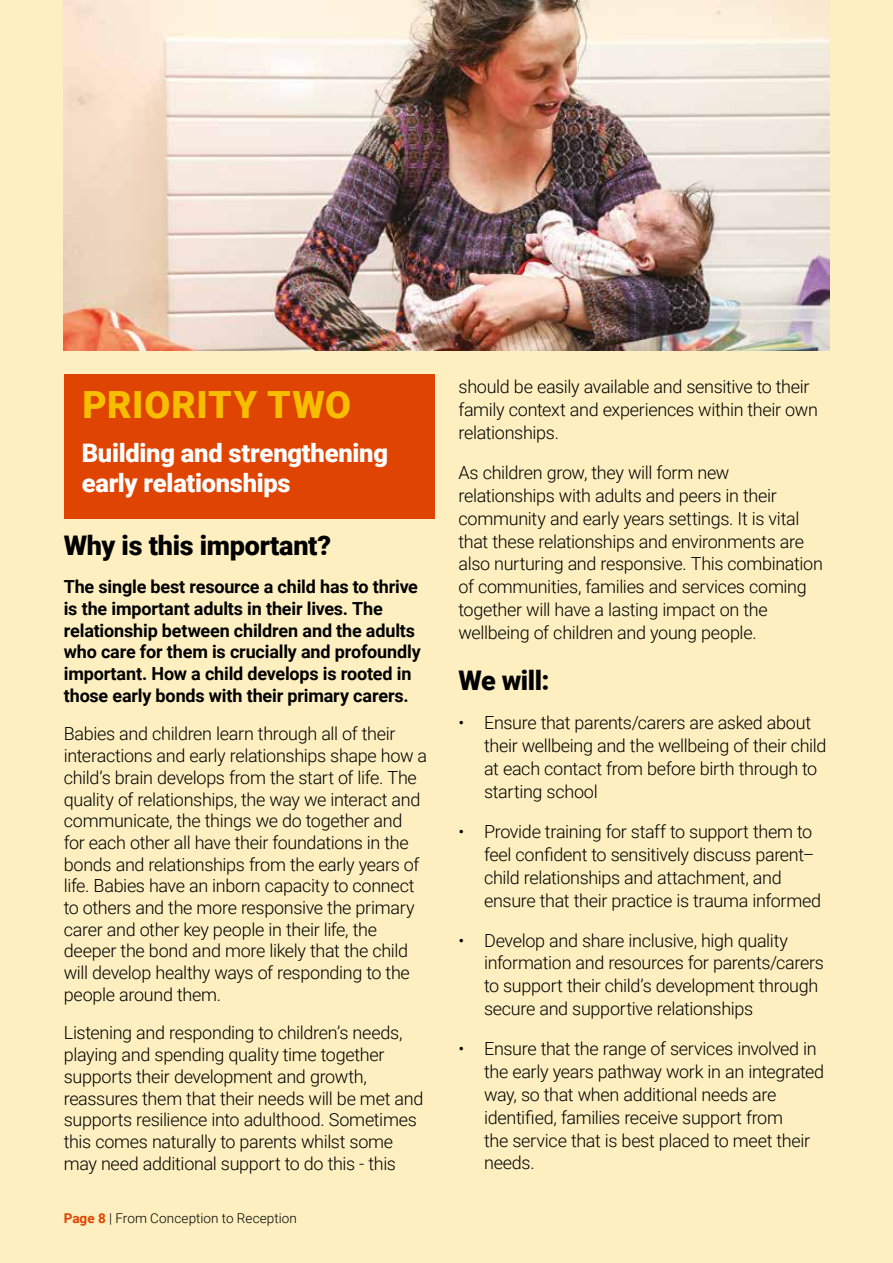
<style>
.page{position:relative;width:893px;height:1263px;background:#fdefbf}
.page>*{position:absolute;margin:0;border:0;box-sizing:border-box;transform-origin:0 0}
.t1{font:900 37.5px "Roboto";letter-spacing:.015em;color:#f7be00}
.t2{font:900 27px "Roboto";letter-spacing:-.015em;color:#000}
.t3{font:900 25.5px/30.8px "Roboto";letter-spacing:-.01em;color:#fff}
.t4{font:300 18px/23px "Roboto";letter-spacing:-.02em;color:#000}
.t5{font:700 18px/21.8px "Roboto";letter-spacing:-.01em;color:#000}
.t6{font:300 13.5px "Roboto";letter-spacing:.01em;color:#000}
.s1{font-weight:700;color:#e04403}
</style>
<div class="page">
<img style="left:64px;top:0;width:765px;height:351px">
<div style="left:64px;top:374px;width:370px;height:145px;background:#e04403"></div>
<h1 class="t1" style="left:82px;top:379px;width:270px">PRIORITY TWO</h1>
<h3 class="t3" style="left:82px;top:436px;width:308px">Building and strengthening early relationships</h3>
<h2 class="t2" style="left:64px;top:526px;width:269px">Why is this important?</h2>
<p class="t5" style="left:64px;top:575px;width:359px">The single best resource a child has to thrive is the important adults in their lives. The relationship between children and the adults who care for them is crucially and profoundly important. How a child develops is rooted in those early bonds with their primary carers.</p>
<p class="t4" style="left:64px;top:722px;width:365px;line-height:21.8px">Babies and children learn through all of their interactions and early relationships shape how a child’s brain develops from the start of life. The quality of relationships, the way we interact and communicate, the things we do together and for each other all have their foundations in the bonds and relationships from the early years of life. Babies have an inborn capacity to connect to others and the more responsive the primary carer and other key people in their life, the deeper the bond and more likely that the child will develop healthy ways of responding to the people around them.</p>
<p class="t4" style="left:64px;top:1021px;width:361px;line-height:21.8px">Listening and responding to children’s needs, playing and spending quality time together supports their development and growth, reassures them that their needs will be met and supports resilience into adulthood. Sometimes this comes naturally to parents whilst some may need additional support to do this - this</p>
<p class="t6" style="left:64px;top:1209px;width:235px"><span class="s1">Page 8</span> | From Conception to Reception</p>
<p class="t4" style="left:459px;top:375px;width:361px">should be easily available and sensitive to their family context and experiences within their own relationships.</p>
<p class="t4" style="left:459px;top:460px;width:366px">As children grow, they will form new relationships with adults and peers in their community and early years settings. It is vital that these relationships and environments are also nurturing and responsive. This combination of communities, families and services coming together will have a lasting impact on the wellbeing of children and young people.</p>
<h2 class="t2" style="left:459px;top:661px;width:93px">We will:</h2>
<p class="t4" style="left:484px;top:711px;width:344px;text-indent:-26px">• Ensure that parents/carers are asked about their wellbeing and the wellbeing of their child at each contact from before birth through to starting school</p>
<p class="t4" style="left:484px;top:819px;width:339px;text-indent:-26px">• Provide training for staff to support them to feel confident to sensitively discuss parent– child relationships and attachment, and ensure that their practice is trauma informed</p>
<p class="t4" style="left:484px;top:928px;width:341px;text-indent:-26px">• Develop and share inclusive, high quality information and resources for parents/carers to support their child’s development through secure and supportive relationships</p>
<p class="t4" style="left:484px;top:1036px;width:342px;text-indent:-26px">• Ensure that the range of services involved in the early years pathway work in an integrated way, so that when additional needs are identified, families receive support from<br>the service that is best placed to meet their needs.</p>
</div>
